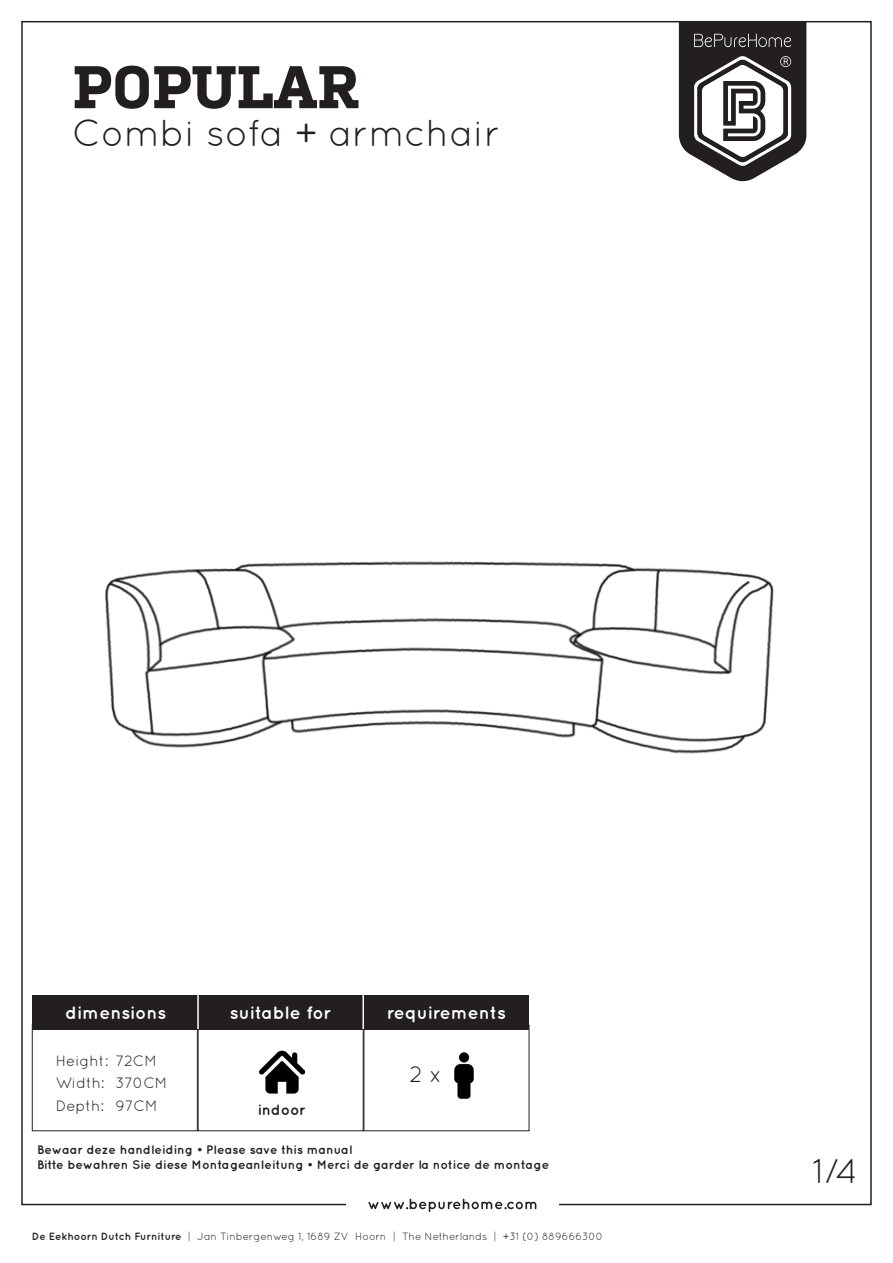
<style>
.page{position:relative;width:893px;height:1263px;background:#fff}
.page>*{position:absolute;margin:0;border:0;box-sizing:border-box;transform-origin:0 0}
.t1{font:700 60px "Kulturista";color:#231f20}
.t2{font:37.5px "Quicksand";color:#231f20}
.t3{font:34.35px "Quicksand";color:#231f20}
.t4{font:22.5px "Quicksand";color:#231f20}
.t5{font:700 18px "Quicksand";color:#fff}
.t6{font:15px "Quicksand";color:#231f20}
.t7{font:700 15px "Quicksand";color:#231f20}
.t8{font:700 12.3px "Quicksand";color:#231f20}
.t9{font:10.5px "Quicksand";color:#231f20}
.s1{font-weight:700}
</style>
<div class="page">
<div style="left:32px;top:995px;width:166px;height:34px;background:#231f20"></div>
<div style="left:198px;top:995px;width:166px;height:34px;background:#231f20"></div>
<div style="left:364px;top:995px;width:165px;height:34px;background:#231f20"></div>
<div style="left:32px;top:1025px;width:166px;height:106px;border:1px solid #231f20"></div>
<div style="left:198px;top:1025px;width:166px;height:106px;border:1px solid #231f20"></div>
<div style="left:364px;top:1025px;width:165px;height:106px;border:1px solid #231f20"></div>
<hr style="left:362px;top:995px;width:2px;height:34px;background:#fff">
<hr style="left:197px;top:995px;width:2px;height:34px;background:#fff">
<svg style="left:679px;top:21px;width:127px;height:160px"></svg>
<svg style="left:368px;top:1199px;width:168px;height:13px"></svg>
<img style="left:454px;top:1052px;width:20px;height:47px">
<img style="left:105px;top:561px;width:669px;height:193px">
<img style="left:259px;top:1050px;width:46px;height:44px">
<p class="t1" style="left:72px;top:53px;width:288px">POPULAR</p>
<p class="t2" style="left:72px;top:111px;width:430px">Combi sofa + armchair</p>
<p class="t5" style="left:65px;top:1001px;width:103px">dimensions</p>
<p class="t5" style="left:230px;top:1001px;width:103px">suitable for</p>
<p class="t5" style="left:387px;top:1002px;width:121px">requirements</p>
<p class="t6" style="left:56px;top:1052px;width:54px">Height:</p>
<p class="t6" style="left:56px;top:1074px;width:50px">Width:</p>
<p class="t6" style="left:56px;top:1097px;width:50px">Depth:</p>
<p class="t6" style="left:115px;top:1052px;width:43px">72CM</p>
<p class="t6" style="left:115px;top:1074px;width:54px">370CM</p>
<p class="t6" style="left:115px;top:1097px;width:44px">97CM</p>
<p class="t7" style="left:258px;top:1101px;width:50px">indoor</p>
<p class="t4" style="left:409px;top:1061px;width:34px">2 x</p>
<p class="t8" style="left:37px;top:1142px;width:317px">Bewaar deze handleiding • Please save this manual</p>
<p class="t8" style="left:37px;top:1157px;width:514px">Bitte bewahren Sie diese Montageanleitung • Merci de garder la notice de montage</p>
<p class="t9" style="left:32px;top:1230px;width:573px"><span class="s1">De Eekhoorn Dutch Furniture</span> | Jan Tinbergenweg 1, 1689 ZV Hoorn | The Netherlands | +31 (0) 889666300</p>
<p class="t3" style="left:812px;top:1151px;width:47px">1/4</p>
</div>
